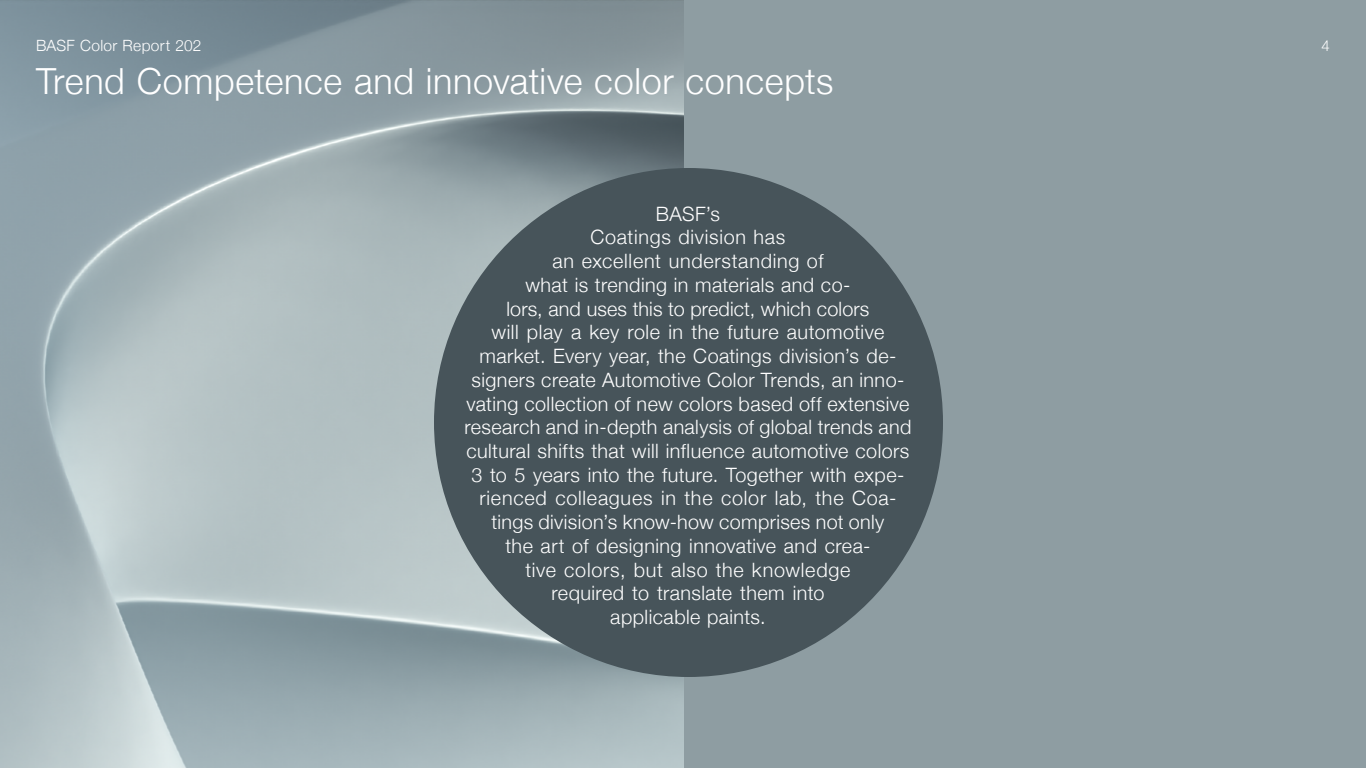
<style>
.page{position:relative;width:1366px;height:768px;background:#8e9da2}
.page>*{position:absolute;margin:0;border:0;box-sizing:border-box;transform-origin:0 0}
.t1{font:300 36px "Helvetica Neue";letter-spacing:.015em;color:#fff}
.t2{font:300 19.8px/23.7px "Helvetica Neue";letter-spacing:.02em;color:#fff;text-align:center}
.t3{font:300 15.5px "Helvetica Neue";letter-spacing:.025em;color:#fff}
.Lauftext{font:300 15px "Helvetica Neue";color:#fff}
</style>
<div class="page">
<img style="left:1px;top:0;width:683px;height:768px">
<div style="left:434px;top:168px;width:509px;height:509px;background:#47545a;border-radius:50%"></div>
<p class="t3" style="left:36px;top:33px;width:167px">BASF Color Report 202</p>
<p class="Lauftext" style="left:1322px;top:33px;width:10px">4</p>
<p class="t1" style="left:36px;top:52px;width:799px">Trend Competence and innovative color concepts</p>
<p class="t2" style="left:656px;top:200px;width:66px">BASF’s</p>
<p class="t2" style="left:464px;top:224px;width:448px">Coatings division has<br>an excellent understanding of<br>what is trending in materials and co-<br>lors, and uses this to predict, which colors<br>will play a key role in the future automotive market. Every year, the Coatings division’s de&shy;signers create Automotive Color Trends, an inno&shy;vating collection of new colors based off extensive research and in-depth analysis of global trends and cultural shifts that will influence automotive colors 3 to 5 years into the future. Together with expe&shy;rienced colleagues in the color lab, the Coa&shy;tings division’s know-how comprises not only<br>the art of designing innovative and crea-<br>tive colors, but also the knowledge<br>required to translate them into<br>applicable paints.</p>
</div>
